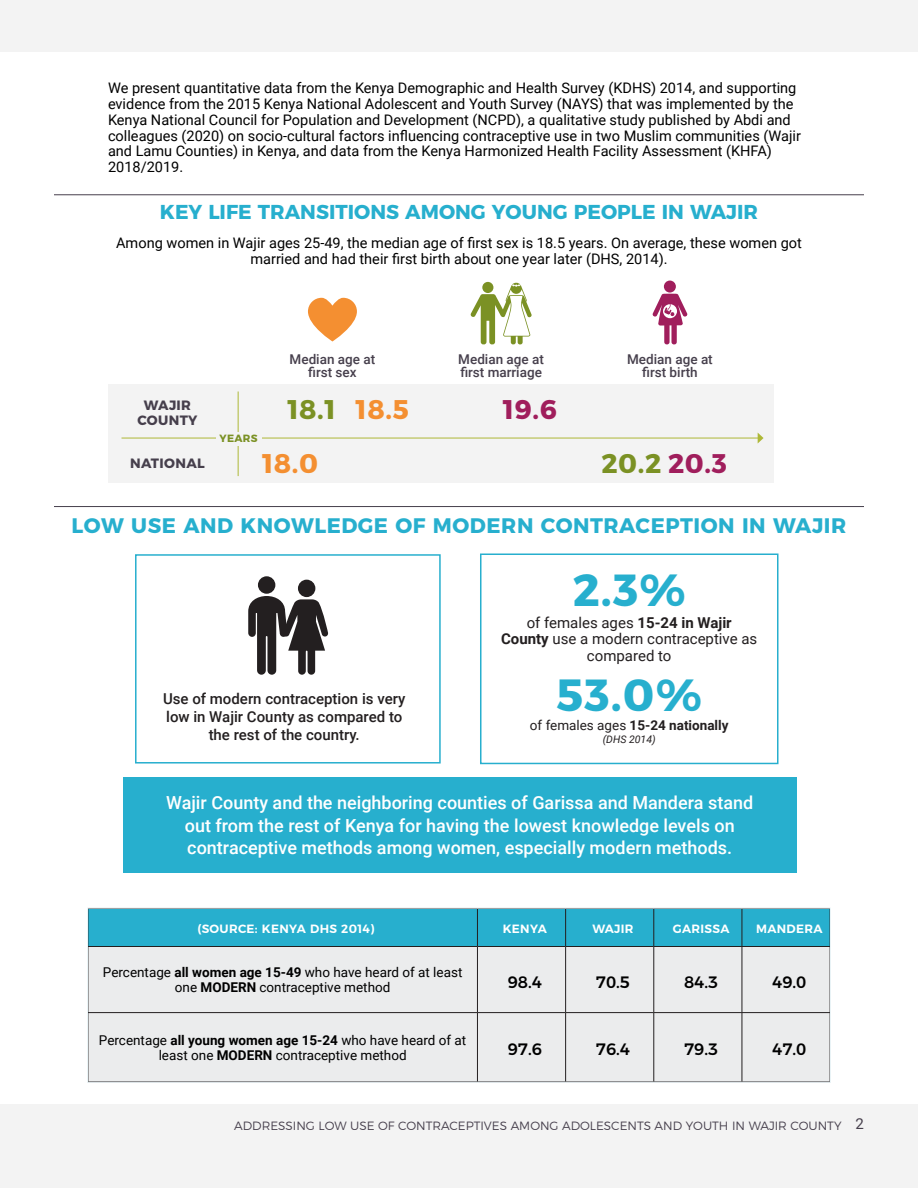
<style>
.page{position:relative;width:918px;height:1188px;background:#fff}
.page>*{position:absolute;margin:0;border:0;box-sizing:border-box;transform-origin:0 0}
.t1{font:700 45px "Montserrat";color:#27afce}
.t2{font:700 27px "Montserrat";letter-spacing:.025em;color:#7b9124}
.t3{font:700 27px "Montserrat";color:#a01e5c}
.t4{font:700 27px "Montserrat";color:#f48f31}
.t5{font:700 21px "Montserrat";letter-spacing:.025em;color:#27afce}
.t6{font:700 20.1px "Montserrat";color:#27afce}
.t7{font:500 18px/22.5px "Roboto";color:#fff;text-align:center}
.t8{font:500 16.5px "Montserrat";color:#000}
.t9{font:500 15px/18px "Roboto";color:#231f20;text-align:center}
.t10{font:15px/16.5px "Roboto";color:#231f20;text-align:center}
.t11{font:15px "Roboto";color:#463f4c}
.t12{font:14.55px/15.8px "Roboto";color:#000;text-align:center}
.t13{font:13.5px/15px "Roboto";color:#000;text-align:center}
.t14{font:500 13.5px/13.5px "Roboto";color:#463f4c;text-align:center}
.t15{font:700 13.5px "Roboto";color:#231f20}
.t16{font:700 13.5px/15px "Montserrat";letter-spacing:.025em;color:#463f4c;text-align:center}
.t17{font:300 12px "Montserrat";color:#463f4c}
.t18{font:600 12px "Montserrat";letter-spacing:.025em;color:#fff}
.t19{font:italic 10.5px "Roboto";color:#231f20}
.t20{font:700 10.5px "Montserrat";letter-spacing:.025em;color:#7b9124}
.s1{color:#f48f31}
.s2{color:#a01e5c}
.s3{font-weight:700}
.s4{font-weight:400}
</style>
<div class="page">
<div style="left:123px;top:777px;width:673px;height:96px;background:#27afce"></div>
<div style="left:0;top:1105px;width:918px;height:83px;background:#f3f3f3"></div>
<div style="left:0;top:0;width:918px;height:52px;background:#f3f3f3"></div>
<hr style="left:54px;top:506px;width:810px;height:1px;background:#463f4c">
<div style="left:480px;top:554px;width:298px;height:210px;border:2px solid #27afce"></div>
<div style="left:135px;top:554px;width:306px;height:210px;border:2px solid #27afce"></div>
<div style="left:108px;top:384px;width:665px;height:98px;background:#f3f3f3"></div>
<hr style="left:122px;top:438px;width:637px;height:1px;background:#aeb837">
<svg style="left:758px;top:433px;width:6px;height:10px"></svg>
<svg style="left:652px;top:281px;width:36px;height:64px"></svg>
<svg style="left:470px;top:282px;width:62px;height:63px"></svg>
<svg style="left:308px;top:298px;width:49px;height:43px"></svg>
<hr style="left:238px;top:392px;width:1px;height:84px;background:#aeb837">
<div style="left:216px;top:432px;width:45px;height:13px;background:#f3f3f3"></div>
<div style="left:298px;top:580px;width:17px;height:17px;background:#231f20;border-radius:50%"></div>
<div style="left:258px;top:576px;width:17px;height:18px;background:#231f20;border-radius:50%"></div>
<svg style="left:248px;top:596px;width:81px;height:79px"></svg>
<hr style="left:54px;top:194px;width:810px;height:1px;background:#463f4c">
<div style="left:89px;top:910px;width:740px;height:36px;background:#27afce"></div>
<div style="left:89px;top:947px;width:740px;height:133px;background:#ebeced"></div>
<hr style="left:477px;top:909px;width:1px;height:37px;background:#231f20">
<hr style="left:565px;top:909px;width:1px;height:37px;background:#231f20">
<hr style="left:654px;top:909px;width:1px;height:37px;background:#231f20">
<hr style="left:742px;top:909px;width:1px;height:37px;background:#231f20">
<hr style="left:88px;top:946px;width:389px;height:1px;background:#231f20">
<hr style="left:477px;top:946px;width:89px;height:1px;background:#231f20">
<hr style="left:477px;top:947px;width:1px;height:65px;background:#231f20">
<hr style="left:566px;top:946px;width:88px;height:1px;background:#231f20">
<hr style="left:565px;top:947px;width:1px;height:65px;background:#231f20">
<hr style="left:654px;top:946px;width:88px;height:1px;background:#231f20">
<hr style="left:654px;top:947px;width:1px;height:65px;background:#231f20">
<hr style="left:742px;top:946px;width:88px;height:1px;background:#231f20">
<hr style="left:742px;top:947px;width:1px;height:65px;background:#231f20">
<hr style="left:88px;top:1012px;width:389px;height:1px;background:#231f20">
<hr style="left:477px;top:1012px;width:89px;height:1px;background:#231f20">
<hr style="left:477px;top:1013px;width:1px;height:69px;background:#231f20">
<hr style="left:566px;top:1012px;width:88px;height:1px;background:#231f20">
<hr style="left:565px;top:1013px;width:1px;height:69px;background:#231f20">
<hr style="left:654px;top:1012px;width:88px;height:1px;background:#231f20">
<hr style="left:654px;top:1013px;width:1px;height:69px;background:#231f20">
<hr style="left:742px;top:1012px;width:88px;height:1px;background:#231f20">
<hr style="left:742px;top:1013px;width:1px;height:69px;background:#231f20">
<hr style="left:88px;top:1082px;width:389px;height:1px;background:#231f20">
<hr style="left:477px;top:1082px;width:89px;height:1px;background:#231f20">
<hr style="left:566px;top:1082px;width:88px;height:1px;background:#231f20">
<hr style="left:654px;top:1082px;width:88px;height:1px;background:#231f20">
<hr style="left:742px;top:1082px;width:88px;height:1px;background:#231f20">
<div style="left:87px;top:908px;width:744px;height:174px;border:1px solid #ecf6f9"></div>
<p class="t12" style="left:108px;top:80px;width:695px;text-align:left">We present quantitative data from the Kenya Demographic and Health Survey (KDHS) 2014, and supporting evidence from the 2015 Kenya National Adolescent and Youth Survey (NAYS) that was implemented by the Kenya National Council for Population and Development (NCPD), a qualitative study published by Abdi and colleagues (2020) on socio-cultural factors influencing contraceptive use in two Muslim communities (Wajir and Lamu Counties) in Kenya, and data from the Kenya Harmonized Health Facility Assessment (KHFA)<br>2018/2019.</p>
<h3 class="t6" style="left:160px;top:195px;width:600px">KEY LIFE TRANSITIONS AMONG YOUNG PEOPLE IN WAJIR</h3>
<p class="t12" style="left:116px;top:234px;width:687px">Among women in Wajir ages 25-49, the median age of first sex is 18.5 years. On average, these women got married and had their first birth about one year later (DHS, 2014).</p>
<p class="t16" style="left:137px;top:397px;width:62px">WAJIR<br>COUNTY</p>
<p class="t16" style="left:130px;top:455px;width:76px">NATIONAL</p>
<p class="t14" style="left:290px;top:352px;width:87px">Median age at first sex</p>
<p class="t14" style="left:458px;top:352px;width:87px;text-align:left">Median age at first marriage</p>
<p class="t14" style="left:627px;top:352px;width:87px">Median age at first birth</p>
<h2 class="t2" style="left:287px;top:388px;width:123px">18.1 <span class="s1">18.5</span></h2>
<h2 class="t3" style="left:503px;top:388px;width:56px">19.6</h2>
<h2 class="t4" style="left:262px;top:442px;width:58px">18.0</h2>
<h2 class="t2" style="left:601px;top:442px;width:127px">20.2 <span class="s2">20.3</span></h2>
<p class="t20" style="left:220px;top:429px;width:39px">YEARS</p>
<h3 class="t5" style="left:72px;top:509px;width:776px">LOW USE AND KNOWLEDGE OF MODERN CONTRACEPTION IN WAJIR</h3>
<h1 class="t1" style="left:573px;top:553px;width:114px">2.3%</h1>
<p class="t9" style="left:163px;top:689px;width:244px">Use of modern contraception is very low in Wajir County as compared to the rest of the country.</p>
<p class="t10" style="left:501px;top:614px;width:258px">of females ages <span class="s3">15-24 in Wajir<br>County</span> use a modern contraceptive as compared to</p>
<h1 class="t1" style="left:557px;top:658px;width:147px">53.0%</h1>
<p class="t15" style="left:530px;top:716px;width:200px"><span class="s4">of females ages</span> 15-24 nationally</p>
<p class="t19" style="left:603px;top:732px;width:54px">(DHS 2014)</p>
<p class="t7" style="left:166px;top:791px;width:589px">Wajir County and the neighboring counties of Garissa and Mandera stand out from the rest of Kenya for having the lowest knowledge levels on contraceptive methods among women, especially modern methods.</p>
<p class="t18" style="left:197px;top:919px;width:179px">(SOURCE: KENYA DHS 2014)</p>
<p class="t18" style="left:503px;top:919px;width:45px">KENYA</p>
<p class="t18" style="left:592px;top:919px;width:43px">WAJIR</p>
<p class="t18" style="left:673px;top:919px;width:58px">GARISSA</p>
<p class="t18" style="left:756px;top:919px;width:68px">MANDERA</p>
<p class="t13" style="left:103px;top:964px;width:361px">Percentage <span class="s3">all women age 15-49</span> who have heard of at least one <span class="s3">MODERN</span> contraceptive method</p>
<p class="t8" style="left:508px;top:968px;width:36px">98.4</p>
<p class="t8" style="left:596px;top:968px;width:36px">70.5</p>
<p class="t8" style="left:684px;top:968px;width:36px">84.3</p>
<p class="t8" style="left:772px;top:968px;width:36px">49.0</p>
<p class="t13" style="left:99px;top:1032px;width:369px">Percentage <span class="s3">all young women age 15-24</span> who have heard of at least one <span class="s3">MODERN</span> contraceptive method</p>
<p class="t8" style="left:508px;top:1036px;width:36px">97.6</p>
<p class="t8" style="left:596px;top:1036px;width:36px">76.4</p>
<p class="t8" style="left:684px;top:1036px;width:36px">79.3</p>
<p class="t8" style="left:772px;top:1036px;width:36px">47.0</p>
<p class="t17" style="left:234px;top:1116px;width:609px">ADDRESSING LOW USE OF CONTRACEPTIVES AMONG ADOLESCENTS AND YOUTH IN WAJIR COUNTY</p>
<p class="t11" style="left:856px;top:1114px;width:11px">22</p>
</div>
